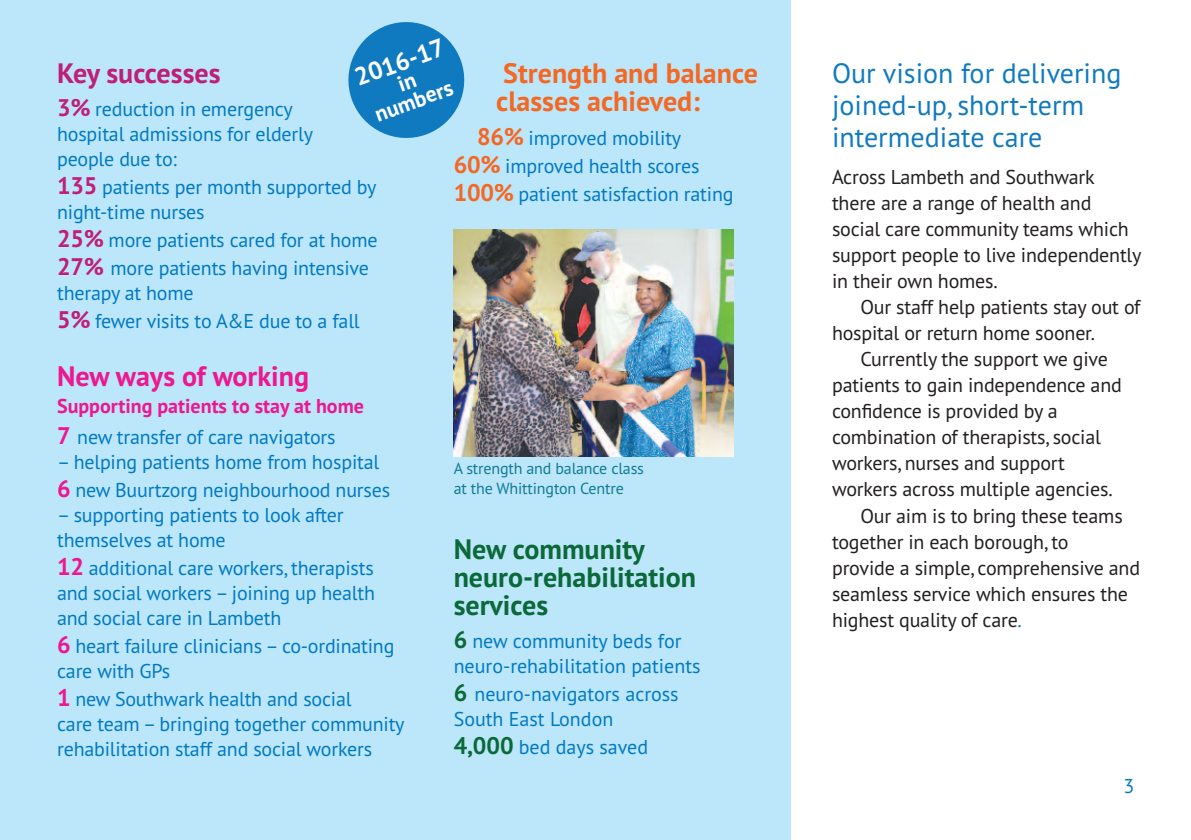
<style>
.page{position:relative;width:1191px;height:840px;background:#fff}
.page>*{position:absolute;margin:0;border:0;box-sizing:border-box;transform-origin:0 0}
.t1{font:28px/32px "PT Sans";color:#107ac0}
.t2{font:700 28px/28px "PT Sans";color:#0b6939}
.t3{font:700 28px/28px "PT Sans";color:#f36823}
.t4{font:700 28px "PT Sans";color:#ed1790}
.t5{font:700 28px "PT Sans";color:#bf1f75}
.t6{font:700 25px "PT Sans";color:#fff}
.t7{font:700 22px/20px "PT Sans";color:#fff;text-align:center}
.t8{font:20px/25px "PT Sans";letter-spacing:-.01em;color:#007ac2}
.t9{font:20px/26px "PT Sans";letter-spacing:-.01em;color:#231f20}
.t10{font:700 20px/30.6px "PT Sans";color:#ed1790}
.t11{font:16px/20px "PT Sans";letter-spacing:-.01em;color:#137a96}
.s1{font-weight:700;font-size:24px;color:#f36823}
.s2{font-weight:700;font-size:24px;color:#bf1f75}
.s3{font-size:24px}
.s4{font-weight:400;color:#007ac2}
.s5{font-weight:700;font-size:24px;color:#ed1790}
.s6{font-weight:700;font-size:24px;color:#0b6939}
.s7{color:#137a96}
</style>
<div class="page">
<div style="left:0;top:0;width:790px;height:839px;background:#bce6fa"></div>
<img style="left:454px;top:229px;width:279px;height:227px">
<svg style="left:348px;top:22px;width:117px;height:116px"></svg>
<p class="t6" style="left:350px;top:62px;width:96px;rotate:-20deg">2016-17</p>
<h1 class="t3" style="left:496px;top:58px;width:263px">Strength and balance classes achieved:</h1>
<p class="t8" style="left:454px;top:124px;width:281px;line-height:27.8px;text-indent:23px"><span class="s1">86%</span> improved mobility<br><span class="s1">60%</span> improved health scores<br><span class="s1">100%</span> patient satisfaction rating</p>
<h1 class="t5" style="left:57px;top:54px;width:165px">Key successes</h1>
<p class="t8" style="left:57px;top:96px;width:257px"><span class="s2">3%</span> reduction in emergency hospital admissions for elderly people due to:</p>
<p class="t8" style="left:57px;top:174px;width:321px"><span class="s2">135</span> patients per month supported by night-time nurses</p>
<p class="t8" style="left:57px;top:225px;width:322px;line-height:27.8px"><span class="s2">25%</span> more patients cared for at home<br><span class="s2">27%</span> more patients having intensive</p>
<p class="t8" style="left:57px;top:278px;width:304px;line-height:27.8px">therapy at home<br><span class="s2">5%</span> fewer visits to A&amp;E due to a fall</p>
<h1 class="t4" style="left:57px;top:358px;width:253px">New ways of working</h1>
<p class="t10" style="left:57px;top:390px;width:308px">Supporting patients to stay at home<br><span class="s3">7</span> <span class="s4">new transfer of care navigators</span></p>
<p class="t8" style="left:57px;top:447px;width:334px;line-height:27.8px">– helping patients home from hospital<br><span class="s5">6</span> new Buurtzorg neighbourhood nurses</p>
<p class="t8" style="left:57px;top:501px;width:288px">– supporting patients to look after themselves at home</p>
<p class="t8" style="left:57px;top:554px;width:319px;text-align:justify"><span class="s5">12</span> additional care workers, therapists and social workers – joining up health and social care in Lambeth</p>
<p class="t8" style="left:57px;top:632px;width:339px"><span class="s5">6</span> heart failure clinicians – co-ordinating care with GPs</p>
<p class="t8" style="left:57px;top:685px;width:349px"><span class="s5">1</span> new Southwark health and social<br>care team – bringing together community rehabilitation staff and social workers</p>
<p class="t7" style="left:365px;top:86px;width:83px;rotate:-20deg">in numbers</p>
<p class="t11" style="left:454px;top:458px;width:192px">A strength and balance class at the Whittington Centre</p>
<h1 class="t2" style="left:454px;top:534px;width:244px">New community neuro-rehabilitation services</h1>
<p class="t8" style="left:454px;top:628px;width:248px"><span class="s6">6</span> new community beds for neuro-rehabilitation patients</p>
<p class="t8" style="left:454px;top:680px;width:226px"><span class="s6">6</span> neuro-navigators across<br>South East London</p>
<p class="t8" style="left:454px;top:733px;width:196px"><span class="s6">4,000</span> bed days saved</p>
<h1 class="t1" style="left:832px;top:56px;width:291px">Our vision for delivering joined-up, short-term intermediate care</h1>
<p class="t9" style="left:832px;top:163px;width:311px">Across Lambeth and Southwark there are a range of health and social care community teams which support people to live independently in their own homes.</p>
<p class="t9" style="left:860px;top:293px;width:282px">Our staff help patients stay out of</p>
<p class="t9" style="left:832px;top:319px;width:264px">hospital or return home sooner.</p>
<p class="t9" style="left:860px;top:345px;width:249px">Currently the support we give</p>
<p class="t9" style="left:832px;top:371px;width:291px">patients to gain independence and</p>
<p class="t9" style="left:832px;top:397px;width:227px">confidence is provided by a</p>
<p class="t9" style="left:832px;top:423px;width:270px">combination of therapists, social</p>
<p class="t9" style="left:832px;top:449px;width:234px">workers, nurses and support</p>
<p class="t9" style="left:832px;top:475px;width:282px">workers across multiple agencies.</p>
<p class="t9" style="left:860px;top:501px;width:264px">Our aim is to bring these teams</p>
<p class="t9" style="left:832px;top:527px;width:238px">together in each borough, to</p>
<p class="t9" style="left:832px;top:553px;width:310px">provide a simple, comprehensive and</p>
<p class="t9" style="left:832px;top:579px;width:297px">seamless service which ensures the</p>
<p class="t9" style="left:832px;top:605px;width:191px">highest quality of care<span class="s7">.</span></p>
<p class="t8" style="left:1123px;top:772px;width:12px">3</p>
</div>
